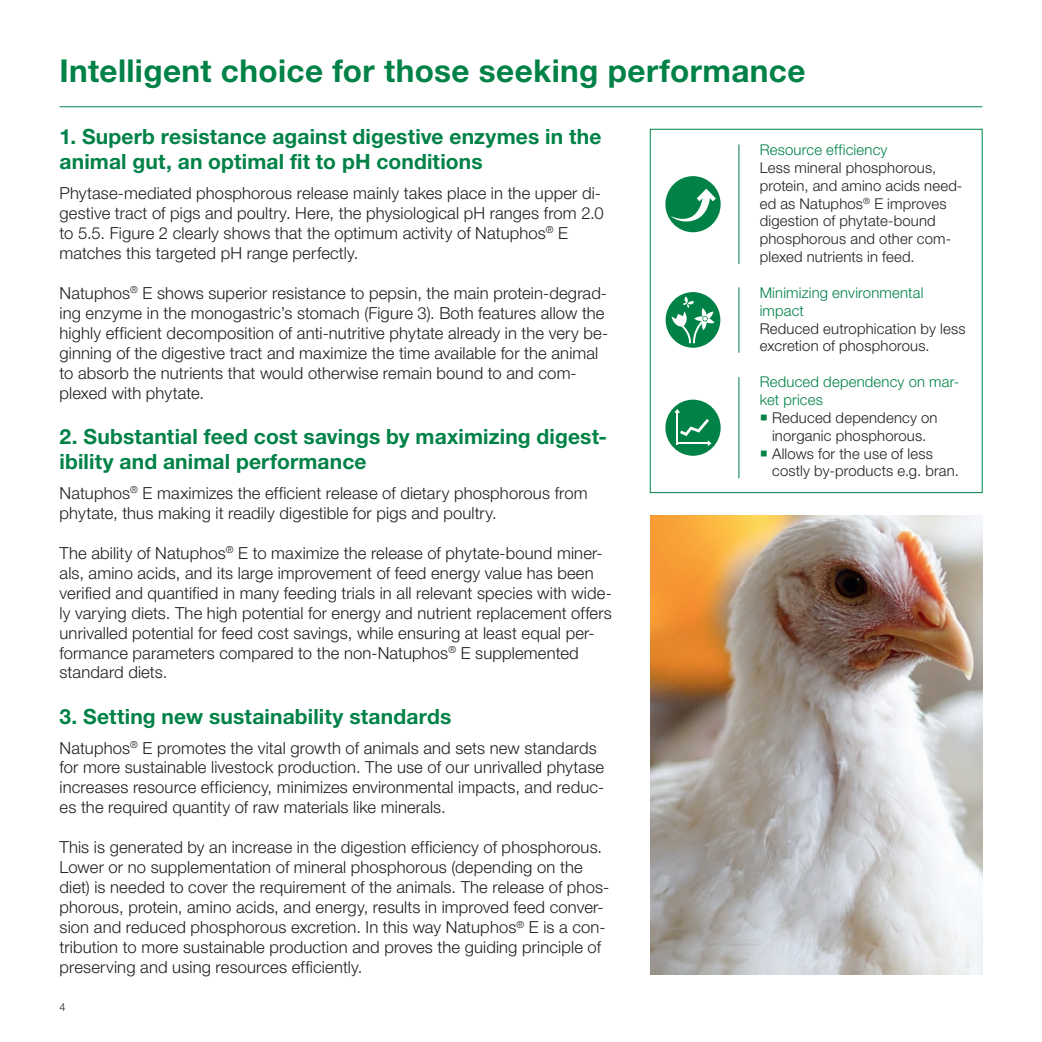
<style>
.page{position:relative;width:1042px;height:1042px;background:#fff}
.page>*{position:absolute;margin:0;border:0;box-sizing:border-box;transform-origin:0 0}
.Copy_9_Regular_grau{font:700 31.5px "Helvetica Neue LT Pro";letter-spacing:.01em;color:#008247}
.Copy_9_Regular_grau-2{font:700 21px/25.2px "Helvetica Neue LT Pro";letter-spacing:.005em;color:#008247}
.Copy_9_Regular_grau-3{font:300 16.62px/19.9px "Helvetica Neue LT Pro";letter-spacing:.01em;color:#231f20}
.Copy_9_Regular_grau-4{font:300 14.88px/17.8px "Helvetica Neue LT Pro";letter-spacing:.01em;color:#231f20}
.Copy_9_Regular_grau-5{font:300 14.88px/17.8px "Helvetica Neue LT Pro";letter-spacing:.015em;color:#008247}
.t1{font:300 10.85px "Helvetica Neue LT Pro";color:#231f20}
.s1{color:#008247}
</style>
<div class="page">
<hr style="left:60px;top:106px;width:922px;height:1px;background:#008247">
<div style="left:650px;top:129px;width:332px;height:364px;border:1px solid #008247"></div>
<hr style="left:738px;top:144px;width:1px;height:120px;background:#008247">
<hr style="left:738px;top:287px;width:1px;height:66px;background:#008247">
<hr style="left:738px;top:377px;width:1px;height:101px;background:#008247">
<div style="left:665px;top:400px;width:55px;height:56px;background:#008247;border-radius:50%"></div>
<hr style="left:676px;top:443px;width:33px;height:1px;background:#fff">
<hr style="left:676px;top:411px;width:2px;height:33px;background:#fff">
<svg style="left:674px;top:409px;width:6px;height:4px"></svg>
<svg style="left:680px;top:419px;width:31px;height:27px"></svg>
<div style="left:665px;top:176px;width:55px;height:56px;background:#008247;border-radius:50%"></div>
<svg style="left:670px;top:189px;width:46px;height:41px"></svg>
<div style="left:665px;top:292px;width:55px;height:56px;background:#008247;border-radius:50%"></div>
<svg style="left:671px;top:296px;width:43px;height:47px"></svg>
<img style="left:650px;top:515px;width:332px;height:459px">
<p class="Copy_9_Regular_grau" style="left:60px;top:51px;width:747px">Intelligent choice for those seeking performance</p>
<p class="Copy_9_Regular_grau-2" style="left:60px;top:123px;width:543px">1. Superb resistance against digestive enzymes in the animal gut, an optimal fit to pH conditions</p>
<p class="Copy_9_Regular_grau-3" style="left:60px;top:183px;width:546px">Phytase-mediated phosphorous release mainly takes place in the upper di&shy;gestive tract of pigs and poultry. Here, the physiological pH ranges from 2.0 to 5.5. Figure 2 clearly shows that the optimum activity of Natuphos<sup>®</sup> E matches this targeted pH range perfectly.</p>
<p class="Copy_9_Regular_grau-3" style="left:60px;top:283px;width:550px">Natuphos<sup>®</sup> E shows superior resistance to pepsin, the main protein-degrad&shy;ing enzyme in the monogastric’s stomach (Figure 3). Both features allow the highly efficient decomposition of anti-nutritive phytate already in the very be&shy;ginning of the digestive tract and maximize the time available for the animal to absorb the nutrients that would otherwise remain bound to and com&shy;plexed with phytate.</p>
<p class="Copy_9_Regular_grau-2" style="left:60px;top:423px;width:549px">2. Substantial feed cost savings by maximizing digest&shy;ibility and animal performance</p>
<p class="Copy_9_Regular_grau-3" style="left:60px;top:483px;width:529px">Natuphos<sup>®</sup> E maximizes the efficient release of dietary phosphorous from phytate, thus making it readily digestible for pigs and poultry.</p>
<p class="Copy_9_Regular_grau-3" style="left:60px;top:542px;width:554px">The ability of Natuphos<sup>®</sup> E to maximize the release of phytate-bound miner&shy;als, amino acids, and its large improvement of feed energy value has been verified and quantified in many feeding trials in all relevant species with wide&shy;ly varying diets. The high potential for energy and nutrient replacement offers unrivalled potential for feed cost savings, while ensuring at least equal per&shy;formance parameters compared to the non-Natuphos<sup>®</sup> E supplemented standard diets.</p>
<p class="Copy_9_Regular_grau-2" style="left:60px;top:703px;width:393px">3. Setting new sustainability standards</p>
<p class="Copy_9_Regular_grau-3" style="left:60px;top:737px;width:546px">Natuphos<sup>®</sup> E promotes the vital growth of animals and sets new standards for more sustainable livestock production. The use of our unrivalled phytase increases resource efficiency, minimizes environmental impacts, and reduc&shy;es the required quantity of raw materials like minerals.</p>
<p class="Copy_9_Regular_grau-3" style="left:60px;top:837px;width:551px">This is generated by an increase in the digestion efficiency of phosphorous.<br>Lower or no supplementation of mineral phosphorous (depending on the diet) is needed to cover the requirement of the animals. The release of phos&shy;phorous, protein, amino acids, and energy, results in improved feed conver&shy;sion and reduced phosphorous excretion. In this way Natuphos<sup>®</sup> E is a con&shy;tribution to more sustainable production and proves the guiding principle of preserving and using resources efficiently.</p>
<p class="t1" style="left:60px;top:1000px;width:8px">4</p>
<p class="Copy_9_Regular_grau-4" style="left:760px;top:140px;width:204px"><span class="s1">Resource efficiency<br></span>Less mineral phosphorous, protein, and amino acids need&shy;ed as Natuphos<sup>®</sup> E improves digestion of phytate-bound phosphorous and other com&shy;plexed nutrients in feed.</p>
<p class="Copy_9_Regular_grau-4" style="left:760px;top:283px;width:207px"><span class="s1">Minimizing environmental impact<br></span>Reduced eutrophication by less excretion of phosphorous.</p>
<p class="Copy_9_Regular_grau-5" style="left:760px;top:373px;width:201px">Reduced dependency on mar&shy;ket prices</p>
<p class="Copy_9_Regular_grau-4" style="left:760px;top:408px;width:179px;text-align:center"><span class="s1">○</span> Reduced dependency on inorganic phosphorous.</p>
<p class="Copy_9_Regular_grau-4" style="left:772px;top:444px;width:188px;text-indent:-12px"><span class="s1">○</span> Allows for the use of less costly by-products e.g. bran.</p>
</div>
